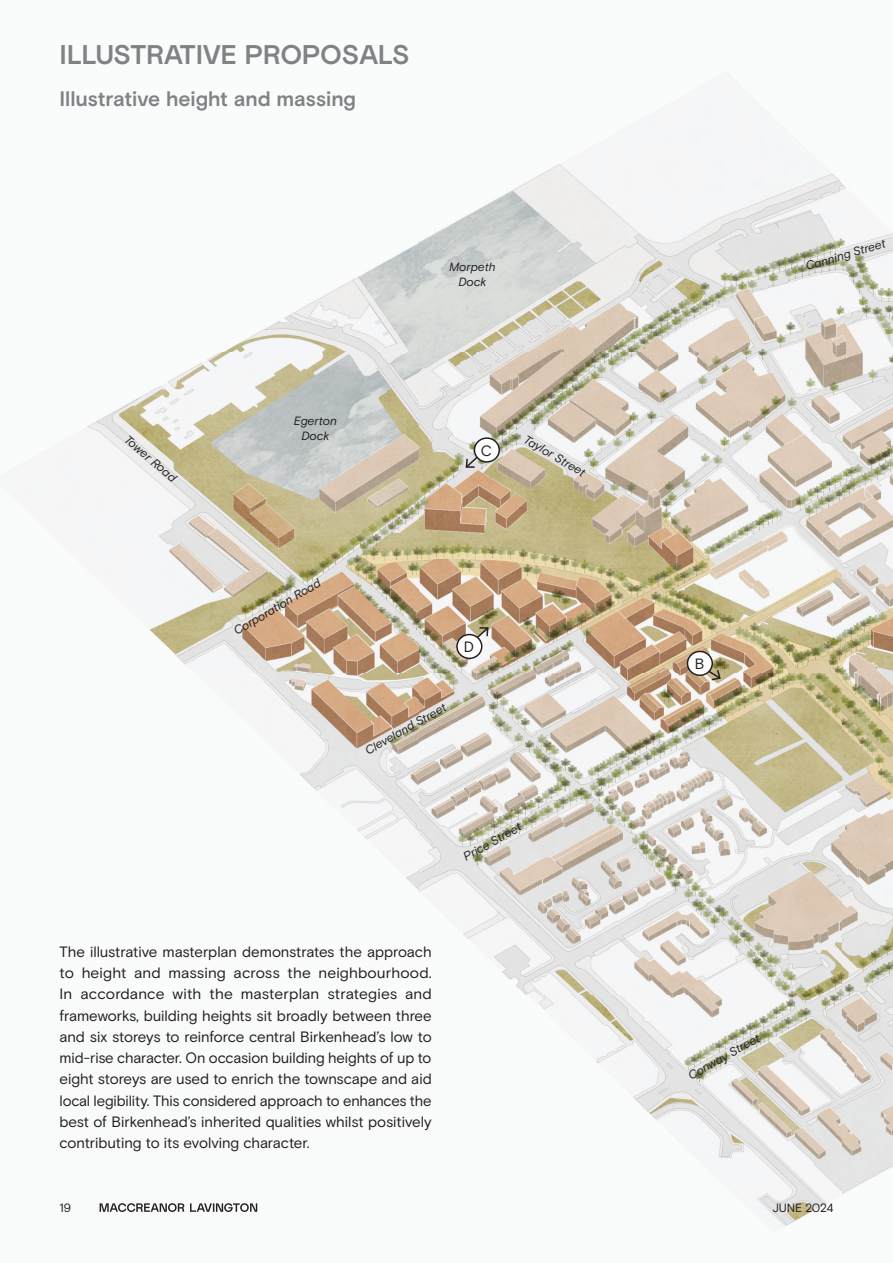
<style>
.page{position:relative;width:893px;height:1263px;background:#f9fafa}
.page>*{position:absolute;margin:0;border:0;box-sizing:border-box;transform-origin:0 0}
.t1{font:600 27px "ML Basis";letter-spacing:-.015em;color:#808285}
.t2{font:600 21px "ML Basis";letter-spacing:-.01em;color:#808285}
.t3{font:15px/21.3px "Basis Grotesque";letter-spacing:-.005em;color:#231f20;text-align:justify}
.t4{font:italic 12px/15px "Basis Grotesque";color:#231f20;text-align:center}
.t5{font:12px "Basis Grotesque";letter-spacing:-.01em;color:#231f20}
</style>
<div class="page">
<img style="left:87px;top:164px;width:806px;height:1062px">
<svg style="left:695px;top:662px;width:27px;height:19px"></svg>
<div style="left:687px;top:651px;width:25px;height:24px;background:#fff;border-radius:50%"></div>
<div style="left:687px;top:651px;width:26px;height:25px;border:2px solid #231f20;border-radius:50%"></div>
<svg style="left:464px;top:448px;width:22px;height:21px"></svg>
<div style="left:474px;top:438px;width:25px;height:24px;background:#fff;border-radius:50%"></div>
<div style="left:474px;top:437px;width:26px;height:26px;border:2px solid #231f20;border-radius:50%"></div>
<svg style="left:465px;top:626px;width:25px;height:23px"></svg>
<div style="left:457px;top:634px;width:25px;height:24px;background:#fff;border-radius:50%"></div>
<div style="left:456px;top:634px;width:26px;height:25px;border:2px solid #231f20;border-radius:50%"></div>
<svg style="left:190px;top:1203px;width:67px;height:9px"></svg>
<svg style="left:100px;top:1203px;width:84px;height:9px"></svg>
<h1 class="t1" style="left:60px;top:39px;width:352px">ILLUSTRATIVE PROPOSALS</h1>
<h2 class="t2" style="left:60px;top:87px;width:298px">Illustrative height and massing</h2>
<p class="t4" style="left:449px;top:259px;width:48px">Morpeth<br>Dock</p>
<p class="t4" style="left:294px;top:414px;width:44px">Egerton<br>Dock</p>
<p class="t4" style="left:131px;top:432px;width:66px;rotate:40deg">Tower Road</p>
<p class="t4" style="left:529px;top:432px;width:70px;rotate:30deg">Taylor Street</p>
<p class="t3" style="left:481px;top:440px;width:13px">C</p>
<p class="t4" style="left:231px;top:626px;width:100px;rotate:-31deg">Corporation Road</p>
<p class="t3" style="left:464px;top:636px;width:12px">D</p>
<p class="t4" style="left:363px;top:745px;width:93px;rotate:-30deg">Cleveland Street</p>
<p class="t4" style="left:461px;top:851px;width:66px;rotate:-30deg">Price Street</p>
<p class="t3" style="left:60px;top:941px;width:374px">The illustrative masterplan demonstrates the approach to height and massing across the neighbourhood.<br>In accordance with the masterplan strategies and frameworks, building heights sit broadly between three and six storeys to reinforce central Birkenhead’s low to mid-rise character. On occasion building heights of up to eight storeys are used to enrich the townscape and aid local legibility. This considered approach to enhances the best of Birkenhead’s inherited qualities whilst positively contributing to its evolving character.</p>
<p class="t4" style="left:804px;top:259px;width:84px;rotate:-16deg">Canning Street</p>
<p class="t3" style="left:695px;top:653px;width:11px">B</p>
<p class="t4" style="left:686px;top:1070px;width:82px;rotate:-30deg">Conway Street</p>
<p class="t5" style="left:60px;top:1201px;width:13px">19</p>
<p class="t5" style="left:772px;top:1201px;width:63px">JUNE 2024</p>
</div>
